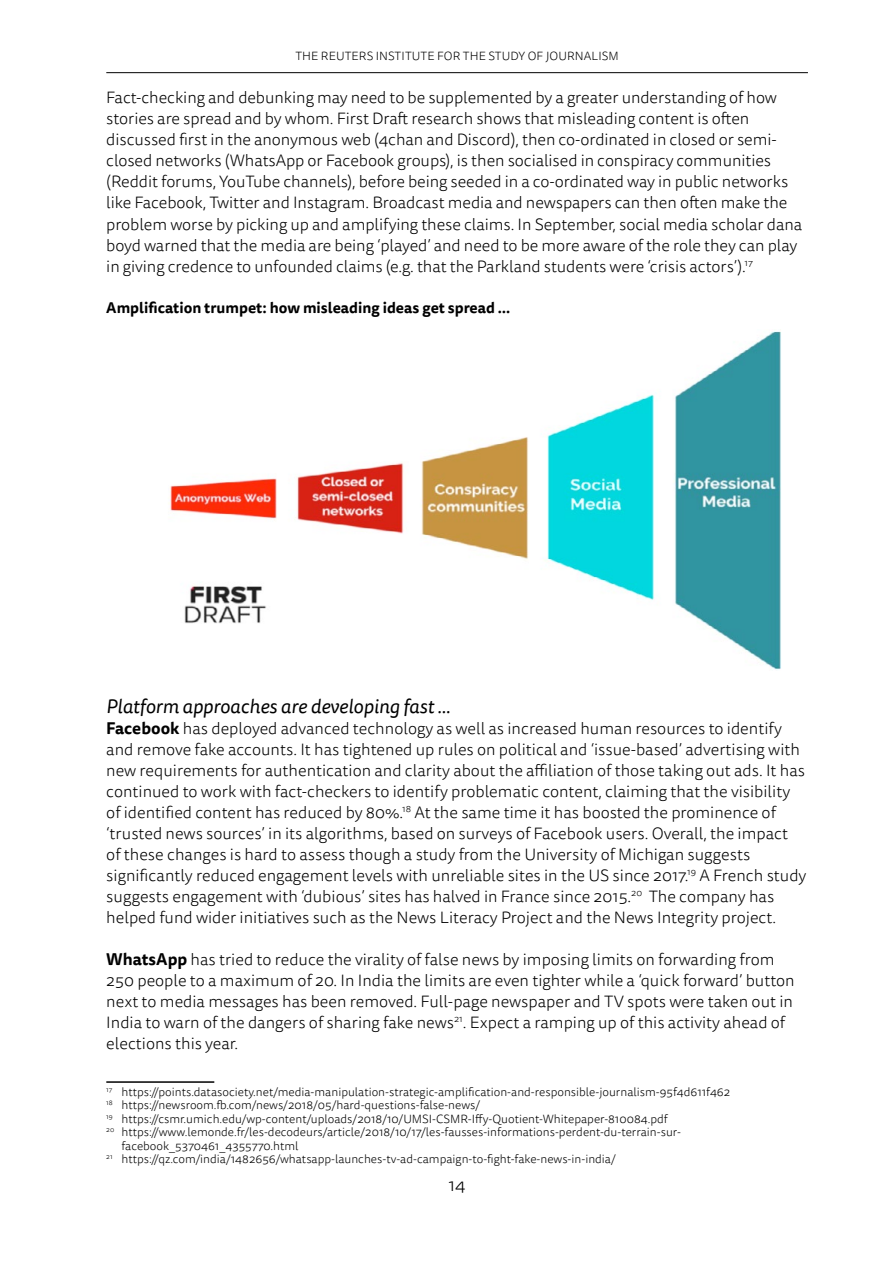
<style>
.page{position:relative;width:893px;height:1263px;background:#fff}
.page>*{position:absolute;margin:0;border:0;box-sizing:border-box;transform-origin:0 0}
.t1{font:italic 19.5px "Tisa Sans Pro";color:#000}
.t2{font:300 18px "Tisa Sans Pro";color:#000}
.t3{font:300 16.5px/21px "Tisa Sans Pro";color:#000}
.t4{font:700 15px "Tisa Sans Pro";color:#000}
.t5{font:300 12px "Tisa Sans Pro";color:#000}
.s1{font-weight:700}
</style>
<div class="page">
<hr style="left:106px;top:72px;width:702px;height:1px;background:#000">
<hr style="left:106px;top:1081px;width:108px;height:2px;background:#000">
<img style="left:170px;top:331px;width:611px;height:339px">
<p class="t5" style="left:295px;top:48px;width:325px">THE REUTERS INSTITUTE FOR THE STUDY OF JOURNALISM</p>
<p class="t3" style="left:106px;top:88px;width:697px">Fact-checking and debunking may need to be supplemented by a greater understanding of how stories are spread and by whom. First Draft research shows that misleading content is often discussed first in the anonymous web (4chan and Discord), then co-ordinated in closed or semi&shy;closed networks (WhatsApp or Facebook groups), is then socialised in conspiracy communities (Reddit forums, YouTube channels), before being seeded in a co-ordinated way in public networks like Facebook, Twitter and Instagram. Broadcast media and newspapers can then often make the problem worse by picking up and amplifying these claims. In September, social media scholar dana boyd warned that the media are being ‘played’ and need to be more aware of the role they can play in giving credence to unfounded claims (e.g. that the Parkland students were ‘crisis actors’).<sup>17</sup></p>
<p class="t4" style="left:106px;top:297px;width:406px">Amplification trumpet: how misleading ideas get spread …</p>
<p class="t1" style="left:106px;top:693px;width:345px">Platform approaches are developing fast …</p>
<p class="t3" style="left:106px;top:718px;width:702px"><span class="s1">Facebook</span> has deployed advanced technology as well as increased human resources to identify and remove fake accounts. It has tightened up rules on political and ‘issue-based’ advertising with new requirements for authentication and clarity about the affiliation of those taking out ads. It has continued to work with fact-checkers to identify problematic content, claiming that the visibility of identified content has reduced by 80%.<sup>18</sup> At the same time it has boosted the prominence of ‘trusted news sources’ in its algorithms, based on surveys of Facebook users. Overall, the impact of these changes is hard to assess though a study from the University of Michigan suggests significantly reduced engagement levels with unreliable sites in the US since 2017.<sup>19</sup> A French study suggests engagement with ‘dubious’ sites has halved in France since 2015.<sup>20</sup> The company has helped fund wider initiatives such as the News Literacy Project and the News Integrity project.</p>
<p class="t3" style="left:106px;top:949px;width:690px"><span class="s1">WhatsApp</span> has tried to reduce the virality of false news by imposing limits on forwarding from 250 people to a maximum of 20. In India the limits are even tighter while a ‘quick forward’ button next to media messages has been removed. Full-page newspaper and TV spots were taken out in India to warn of the dangers of sharing fake news<sup>21</sup>. Expect a ramping up of this activity ahead of elections this year.</p>
<p class="t5" style="left:106px;top:1084px;width:625px"><sup>17</sup> https://points.datasociety.net/media-manipulation-strategic-amplification-and-responsible-journalism-95f4d611f462</p>
<p class="t5" style="left:106px;top:1097px;width:375px"><sup>18</sup> https://newsroom.fb.com/news/2018/05/hard-questions-false-news/</p>
<p class="t5" style="left:106px;top:1111px;width:563px"><sup>19</sup> https://csmr.umich.edu/wp-content/uploads/2018/10/UMSI-CSMR-Iffy-Quotient-Whitepaper-810084.pdf</p>
<p class="t5" style="left:106px;top:1124px;width:576px"><sup>20</sup> https://www.lemonde.fr/les-decodeurs/article/2018/10/17/les-fausses-informations-perdent-du-terrain-sur-</p>
<p class="t5" style="left:121px;top:1138px;width:179px">facebook_5370461_4355770.html</p>
<p class="t5" style="left:106px;top:1151px;width:511px"><sup>21</sup> https://qz.com/india/1482656/whatsapp-launches-tv-ad-campaign-to-fight-fake-news-in-india/</p>
<p class="t2" style="left:449px;top:1173px;width:19px">14</p>
</div>
